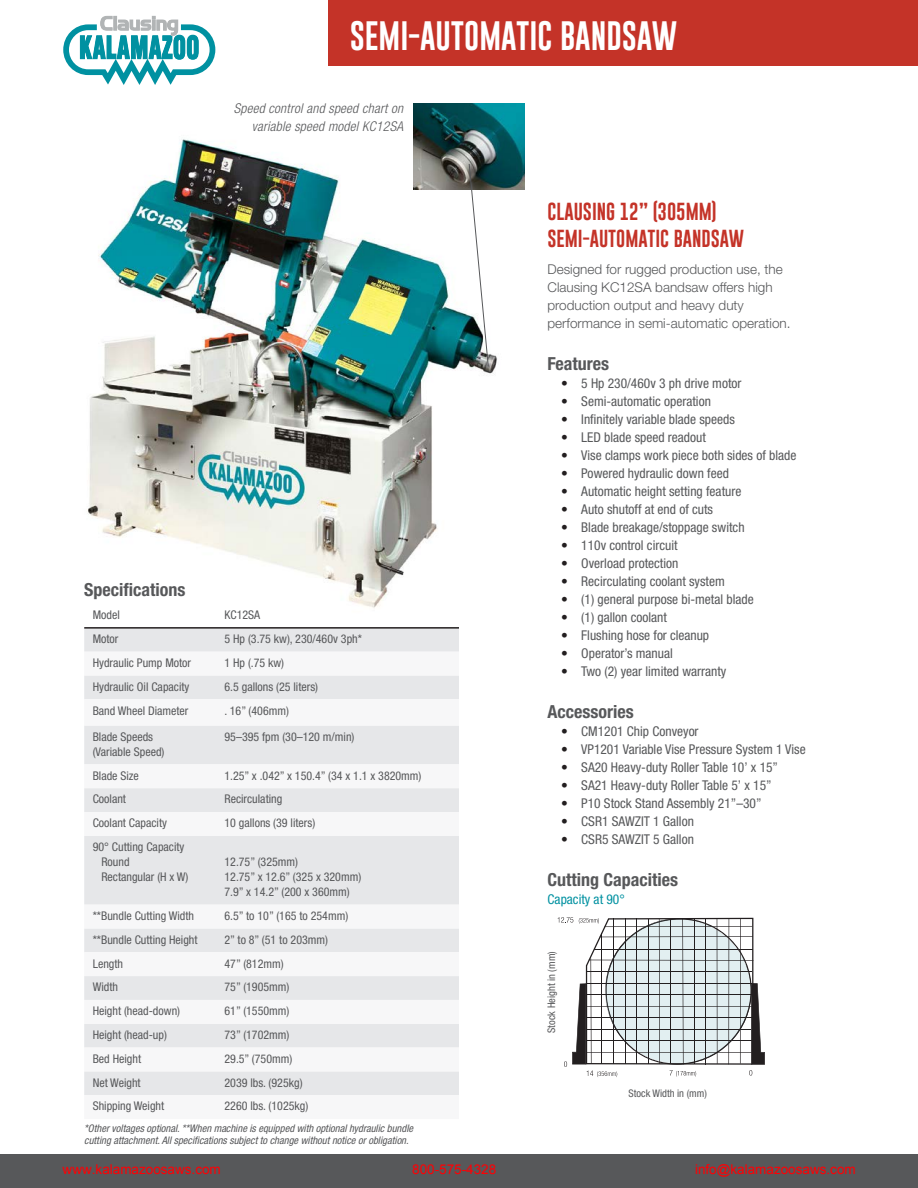
<style>
.page{position:relative;width:918px;height:1188px;background:#fff}
.page>*{position:absolute;margin:0;border:0;box-sizing:border-box;transform-origin:0 0}
.t1{font:30px "Gobold Uplow";color:#fff}
.t2{font:700 condensed 18px "Helvetica Neue LT Std";color:#57585a}
.t3{font:18px "Gobold Uplow";color:#c43328}
.t4{font:condensed 13.5px "Helvetica Neue LT Std";color:#57585a}
.t5{font:300 13.5px/18px "Helvetica Neue LT Std";color:#57585a}
.t6{font:13.5px "Arial";color:#ff0004}
.t7{font:italic 300 condensed 13.5px "Helvetica Neue LT Std";letter-spacing:.02em;color:#57585a}
.t8{font:condensed 13.5px "Helvetica Neue LT Std";color:#0091a1}
.t9{font:condensed 12px/15px "Helvetica Neue LT Std";color:#57585a}
.t10{font:italic condensed 10.5px/12px "Helvetica Neue LT Std";color:#57585a}
.t11{font:condensed 10.5px "Helvetica Neue LT Std";color:#57585a}
.s1{color:#231f20}
</style>
<div class="page">
<div style="left:329px;top:0;width:589px;height:65px;background:#c43328"></div>
<img style="left:87px;top:139px;width:438px;height:469px">
<img style="left:413px;top:103px;width:112px;height:86px">
<div style="left:0;top:1154px;width:918px;height:34px;background:#57585a"></div>
<svg style="left:63px;top:16px;width:152px;height:69px"></svg>
<div style="left:84px;top:629px;width:375px;height:23px;background:#e6e7e9"></div>
<svg style="left:84px;top:675px;width:375px;height:420px;fill:#e6e7e9"></svg>
<hr style="left:84px;top:627px;width:132px;height:2px;background:#231f20">
<hr style="left:216px;top:627px;width:243px;height:2px;background:#231f20">
<svg style="left:468px;top:163px;width:21px;height:204px"></svg>
<svg style="left:558px;top:917px;width:207px;height:160px"></svg>
<hr style="left:694px;top:919px;width:1px;height:145px;background:#231f20">
<hr style="left:705px;top:919px;width:1px;height:145px;background:#231f20">
<hr style="left:717px;top:919px;width:1px;height:145px;background:#231f20">
<hr style="left:728px;top:919px;width:1px;height:145px;background:#231f20">
<hr style="left:740px;top:919px;width:1px;height:145px;background:#231f20">
<p class="t1" style="left:350px;top:12px;width:329px">SEMI-AUTOMATIC BANDSAW</p>
<p class="t7" style="left:234px;top:100px;width:171px">Speed control and speed chart on</p>
<p class="t7" style="left:252px;top:118px;width:153px">variable speed model KC12SA</p>
<p class="t2" style="left:84px;top:579px;width:103px">Specifications</p>
<p class="t9" style="left:93px;top:608px;width:29px">Model</p>
<p class="t9" style="left:225px;top:608px;width:37px">KC12SA</p>
<p class="t9" style="left:93px;top:631px;width:27px">Motor</p>
<p class="t9" style="left:225px;top:631px;width:139px">5 Hp (3.75 kw), 230/460v 3ph*</p>
<p class="t9" style="left:93px;top:655px;width:100px">Hydraulic Pump Motor</p>
<p class="t9" style="left:225px;top:655px;width:61px">1 Hp (.75 kw)</p>
<p class="t9" style="left:93px;top:679px;width:98px">Hydraulic Oil Capacity</p>
<p class="t9" style="left:225px;top:679px;width:95px">6.5 gallons (25 liters)</p>
<p class="t9" style="left:93px;top:703px;width:97px">Band Wheel Diameter</p>
<p class="t9" style="left:225px;top:703px;width:66px">. 16” (406mm)</p>
<p class="t9" style="left:93px;top:729px;width:73px">Blade Speeds (Variable Speed)</p>
<p class="t9" style="left:225px;top:729px;width:132px">95–395 fpm (30–120 m/min)</p>
<p class="t9" style="left:93px;top:768px;width:48px">Blade Size</p>
<p class="t9" style="left:225px;top:768px;width:199px">1.25” x .042” x 150.4” (34 x 1.1 x 3820mm)</p>
<p class="t9" style="left:93px;top:792px;width:35px">Coolant</p>
<p class="t9" style="left:225px;top:792px;width:59px">Recirculating</p>
<p class="t9" style="left:93px;top:815px;width:76px">Coolant Capacity</p>
<p class="t9" style="left:225px;top:815px;width:92px">10 gallons (39 liters)</p>
<p class="t9" style="left:93px;top:839px;width:93px">90° Cutting Capacity</p>
<p class="t9" style="left:101px;top:854px;width:30px">Round</p>
<p class="t9" style="left:101px;top:869px;width:89px">Rectangular (H x W)</p>
<p class="t9" style="left:225px;top:854px;width:75px">12.75” (325mm)</p>
<p class="t9" style="left:225px;top:869px;width:138px">12.75” x 12.6” (325 x 320mm)</p>
<p class="t9" style="left:225px;top:884px;width:127px">7.9” x 14.2” (200 x 360mm)</p>
<p class="t9" style="left:93px;top:908px;width:103px">**Bundle Cutting Width</p>
<p class="t9" style="left:225px;top:908px;width:125px">6.5” to 10” (165 to 254mm)</p>
<p class="t9" style="left:93px;top:932px;width:106px">**Bundle Cutting Height</p>
<p class="t9" style="left:225px;top:932px;width:105px">2” to 8” (51 to 203mm)</p>
<p class="t9" style="left:93px;top:956px;width:32px">Length</p>
<p class="t9" style="left:225px;top:956px;width:61px">47” (812mm)</p>
<p class="t9" style="left:93px;top:980px;width:27px">Width</p>
<p class="t9" style="left:225px;top:980px;width:66px">75” (1905mm)</p>
<p class="t9" style="left:93px;top:1003px;width:89px">Height (head-down)</p>
<p class="t9" style="left:225px;top:1003px;width:66px">61” (1550mm)</p>
<p class="t9" style="left:93px;top:1027px;width:76px">Height (head-up)</p>
<p class="t9" style="left:225px;top:1027px;width:66px">73” (1702mm)</p>
<p class="t9" style="left:93px;top:1051px;width:50px">Bed Height</p>
<p class="t9" style="left:225px;top:1051px;width:69px">29.5” (750mm)</p>
<p class="t9" style="left:93px;top:1075px;width:49px">Net Weight</p>
<p class="t9" style="left:225px;top:1075px;width:80px">2039 lbs. (925kg)</p>
<p class="t9" style="left:93px;top:1099px;width:73px">Shipping Weight</p>
<p class="t9" style="left:225px;top:1099px;width:85px">2260 lbs. (1025kg)</p>
<p class="t3" style="left:548px;top:197px;width:171px">CLAUSING 12” (305MM)</p>
<p class="t3" style="left:548px;top:224px;width:198px">SEMI-AUTOMATIC BANDSAW</p>
<p class="t5" style="left:548px;top:260px;width:245px">Designed for rugged production use, the Clausing KC12SA bandsaw offers high production output and heavy duty performance in semi-automatic operation.</p>
<p class="t2" style="left:548px;top:353px;width:63px">Features</p>
<p class="t4" style="left:561px;top:375px;width:182px"><span class="s1">•</span> 5 Hp 230/460v 3 ph drive motor</p>
<p class="t4" style="left:561px;top:393px;width:151px"><span class="s1">•</span> Semi-automatic operation</p>
<p class="t4" style="left:561px;top:411px;width:175px"><span class="s1">•</span> Infinitely variable blade speeds</p>
<p class="t4" style="left:561px;top:429px;width:146px"><span class="s1">•</span> LED blade speed readout</p>
<p class="t4" style="left:561px;top:447px;width:237px"><span class="s1">•</span> Vise clamps work piece both sides of blade</p>
<p class="t4" style="left:561px;top:465px;width:169px"><span class="s1">•</span> Powered hydraulic down feed</p>
<p class="t4" style="left:561px;top:483px;width:182px"><span class="s1">•</span> Automatic height setting feature</p>
<p class="t4" style="left:561px;top:501px;width:154px"><span class="s1">•</span> Auto shutoff at end of cuts</p>
<p class="t4" style="left:561px;top:519px;width:185px"><span class="s1">•</span> Blade breakage/stoppage switch</p>
<p class="t4" style="left:561px;top:537px;width:118px"><span class="s1">•</span> 110v control circuit</p>
<p class="t4" style="left:561px;top:555px;width:119px"><span class="s1">•</span> Overload protection</p>
<p class="t4" style="left:561px;top:573px;width:165px"><span class="s1">•</span> Recirculating coolant system</p>
<p class="t4" style="left:561px;top:591px;width:194px"><span class="s1">•</span> (1) general purpose bi-metal blade</p>
<p class="t4" style="left:561px;top:609px;width:107px"><span class="s1">•</span> (1) gallon coolant</p>
<p class="t4" style="left:561px;top:627px;width:150px"><span class="s1">•</span> Flushing hose for cleanup</p>
<p class="t4" style="left:561px;top:645px;width:113px"><span class="s1">•</span> Operator’s manual</p>
<p class="t4" style="left:561px;top:663px;width:167px"><span class="s1">•</span> Two (2) year limited warranty</p>
<p class="t2" style="left:548px;top:701px;width:88px">Accessories</p>
<p class="t4" style="left:561px;top:723px;width:139px"><span class="s1">•</span> CM1201 Chip Conveyor</p>
<p class="t4" style="left:561px;top:741px;width:246px"><span class="s1">•</span> VP1201 Variable Vise Pressure System 1 Vise</p>
<p class="t4" style="left:561px;top:759px;width:219px"><span class="s1">•</span> SA20 Heavy-duty Roller Table 10’ x 15”</p>
<p class="t4" style="left:561px;top:777px;width:212px"><span class="s1">•</span> SA21 Heavy-duty Roller Table 5’ x 15”</p>
<p class="t4" style="left:561px;top:795px;width:202px"><span class="s1">•</span> P10 Stock Stand Assembly 21”–30”</p>
<p class="t4" style="left:561px;top:813px;width:134px"><span class="s1">•</span> CSR1 SAWZIT 1 Gallon</p>
<p class="t4" style="left:561px;top:831px;width:134px"><span class="s1">•</span> CSR5 SAWZIT 5 Gallon</p>
<p class="t2" style="left:548px;top:869px;width:132px">Cutting Capacities</p>
<p class="t8" style="left:548px;top:891px;width:79px">Capacity at 90°</p>
<p class="t11" style="left:545px;top:1033px;width:83px;rotate:-90deg">Stock Height in (mm)</p>
<p class="t11" style="left:629px;top:1088px;width:80px">Stock Width in (mm)</p>
<p class="t10" style="left:84px;top:1123px;width:330px">*Other voltages optional. **When machine is equipped with optional hydraulic bundle cutting attachment. All specifications subject to change without notice or obligation.</p>
<p class="t6" style="left:63px;top:1161px;width:160px">www.kalamazoosaws.com</p>
<p class="t6" style="left:412px;top:1161px;width:86px">800-575-4328</p>
<p class="t6" style="left:695px;top:1161px;width:162px">info@kalamazoosaws.com</p>
</div>
